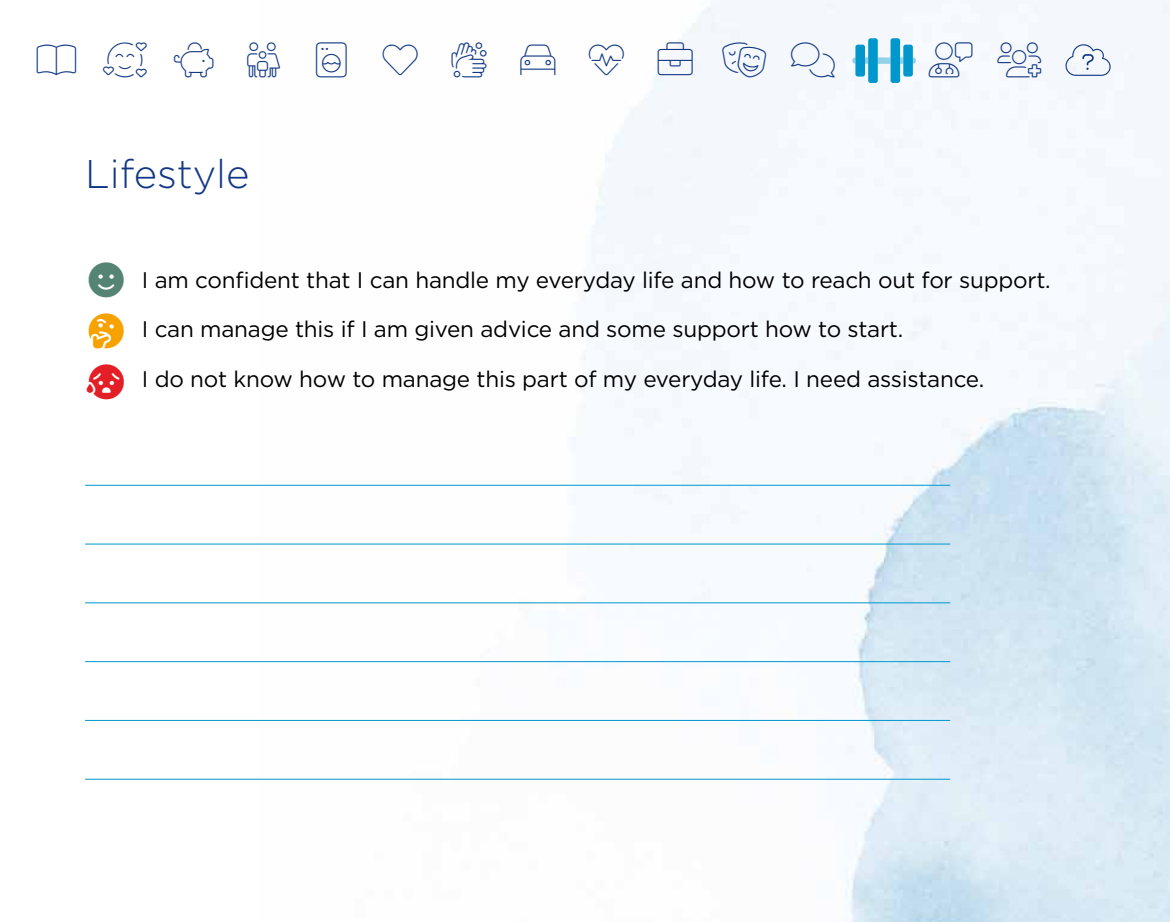
<style>
.page{position:relative;width:1170px;height:922px;background:#fff}
.page>*{position:absolute;margin:0;border:0;box-sizing:border-box;transform-origin:0 0}
.t1{font:300 40px "Gotham";color:#123885}
.t2{font:100 35px "Font Awesome 6 Pro";color:#123885}
.t3{font:35px "Font Awesome 6 Pro Solid";color:#e41e26}
.t4{font:35px "Font Awesome 6 Pro Solid";color:#f7a200}
.t5{font:22.5px "Gotham";letter-spacing:-.01em;color:#000}
</style>
<div class="page">
<img style="left:260px;top:0;width:909px;height:921px">
<svg style="left:1065px;top:44px;width:45px;height:32px"></svg>
<hr style="left:85px;top:778px;width:865px;height:1px;background:#0097cc">
<hr style="left:85px;top:661px;width:865px;height:1px;background:#0097cc">
<hr style="left:85px;top:602px;width:865px;height:1px;background:#0097cc">
<hr style="left:85px;top:719px;width:865px;height:1px;background:#0097cc">
<hr style="left:85px;top:543px;width:865px;height:1px;background:#0097cc">
<hr style="left:85px;top:484px;width:865px;height:1px;background:#0097cc">
<svg style="left:852px;top:38px;width:64px;height:45px"></svg>
<svg style="left:260px;top:43px;width:20px;height:34px"></svg>
<svg style="left:316px;top:43px;width:31px;height:34px"></svg>
<svg style="left:381px;top:45px;width:38px;height:30px"></svg>
<svg style="left:451px;top:43px;width:35px;height:34px"></svg>
<svg style="left:520px;top:45px;width:35px;height:30px"></svg>
<svg style="left:588px;top:45px;width:37px;height:30px"></svg>
<svg style="left:658px;top:43px;width:35px;height:32px"></svg>
<div style="left:722px;top:42px;width:44px;height:35px;background:#f4f7fc"></div>
<svg style="left:791px;top:43px;width:43px;height:34px"></svg>
<svg style="left:928px;top:43px;width:44px;height:34px"></svg>
<svg style="left:997px;top:43px;width:44px;height:34px"></svg>
<h2 class="t2" style="left:37px;top:43px;width:453px">□□□■▲●▼▲■● ▲■■ ▼■▲◆●▲</h2>
<h2 class="t2" style="left:587px;top:43px;width:249px">▼▼▲▲▲▼▼□■▼▲</h2>
<h2 class="t2" style="left:928px;top:43px;width:114px">◆▲□▼□▲▲ ◆▲▲●</h2>
<h1 class="t1" style="left:85px;top:148px;width:166px">Lifestyle</h1>
<h2 class="t4" style="left:89px;top:313px;width:37px">▼■■</h2>
<h2 class="t3" style="left:87px;top:364px;width:41px">■□◆▲▲▼</h2>
<p class="t5" style="left:142px;top:265px;width:910px">I am confident that I can handle my everyday life and how to reach out for support.</p>
<p class="t5" style="left:142px;top:315px;width:763px">I can manage this if I am given advice and some support how to start.</p>
<p class="t5" style="left:142px;top:364px;width:844px">I do not know how to manage this part of my everyday life. I need assistance.</p>
</div>
